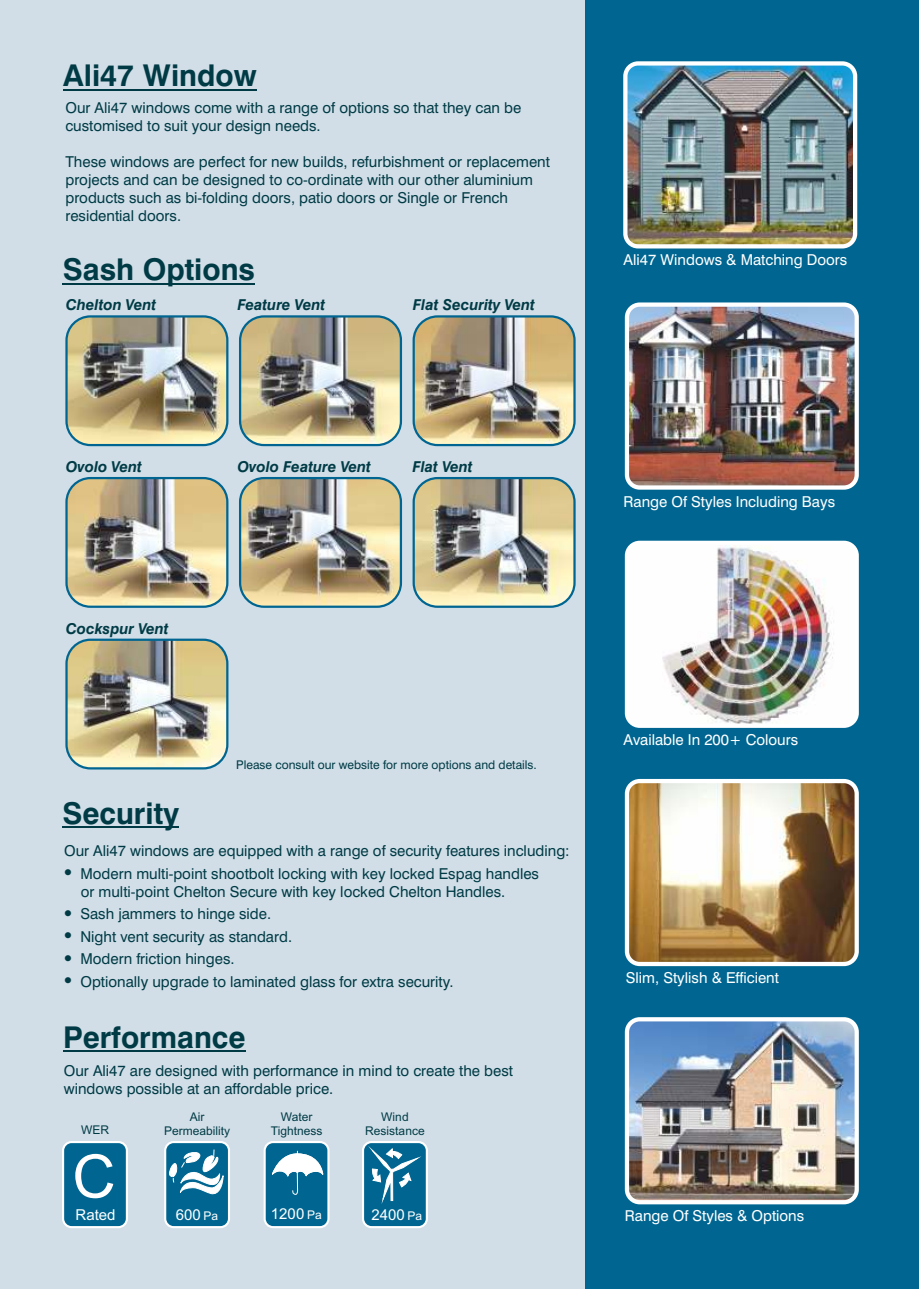
<style>
.page{position:relative;width:919px;height:1289px;background:#fff}
.page>*{position:absolute;margin:0;border:0;box-sizing:border-box;transform-origin:0 0}
.t1{font:60px "Arial";color:#fff}
.t2{font:700 30px "Swiss 721 BT";color:#003b45}
.t3{font:15px/18px "Swiss 721 BT";color:#003b45}
.t4{font:15px "Swiss 721 BT";color:#fff}
.t5{font:italic 700 15px "Swiss 721 BT";color:#003b45}
.t6{font:15px "Arial";color:#fff}
.t7{font:12px "Swiss 721 BT";color:#003b45}
.t8{font:12px/13.4px "Arial";color:#003b45;text-align:center}
.t9{font:12px "Arial";color:#fff}
.t10{font:10.5px/22.5px "Wingdings";color:#003b45;text-align:justify}
.s1{font-size:12px}
</style>
<div class="page">
<div style="left:0;top:0;width:918px;height:1288px;background:#006691"></div>
<div style="left:0;top:0;width:584px;height:1288px;background:#d1dee8"></div>
<img style="left:627px;top:543px;width:229px;height:182px;border-radius:13px">
<div style="left:624px;top:540px;width:234px;height:188px;border:4px solid #fff;border-radius:13px"></div>
<img style="left:627px;top:304px;width:229px;height:183px;border-radius:13px">
<div style="left:624px;top:302px;width:234px;height:187px;border:4px solid #fff;border-radius:13px"></div>
<hr style="left:63px;top:89px;width:194px;height:1px;background:#003b45">
<hr style="left:62px;top:826px;width:117px;height:2px;background:#003b45">
<hr style="left:63px;top:1050px;width:182px;height:1px;background:#003b45">
<div style="left:62px;top:1140px;width:66px;height:88px;background:#006691;border:2px solid #fff;border-radius:9px"></div>
<div style="left:165px;top:1141px;width:64px;height:86px;background:#006691;border-radius:9px"></div>
<svg style="left:169px;top:1149px;width:55px;height:46px"></svg>
<div style="left:164px;top:1140px;width:66px;height:88px;border:2px solid #fff;border-radius:9px"></div>
<div style="left:264px;top:1141px;width:64px;height:86px;background:#006691;border-radius:9px"></div>
<svg style="left:272px;top:1151px;width:52px;height:43px"></svg>
<div style="left:263px;top:1140px;width:66px;height:88px;border:2px solid #fff;border-radius:9px"></div>
<div style="left:363px;top:1141px;width:64px;height:86px;background:#006691;border-radius:9px"></div>
<svg style="left:365px;top:1143px;width:59px;height:61px"></svg>
<div style="left:362px;top:1140px;width:66px;height:88px;border:2px solid #fff;border-radius:9px"></div>
<img style="left:627px;top:781px;width:229px;height:183px;border-radius:13px">
<div style="left:624px;top:779px;width:234px;height:187px;border:4px solid #fff;border-radius:13px"></div>
<img style="left:627px;top:1019px;width:229px;height:183px;border-radius:13px">
<div style="left:624px;top:1017px;width:234px;height:187px;border:4px solid #fff;border-radius:13px"></div>
<img style="left:625px;top:63px;width:230px;height:183px;border-radius:13px">
<div style="left:623px;top:61px;width:234px;height:187px;border:4px solid #fff;border-radius:13px"></div>
<img style="left:413px;top:316px;width:161px;height:129px;border-radius:24px">
<div style="left:412px;top:315px;width:163px;height:131px;border:2px solid #006691;border-radius:24px"></div>
<img style="left:66px;top:316px;width:161px;height:129px;border-radius:24px">
<div style="left:65px;top:315px;width:163px;height:131px;border:2px solid #006691;border-radius:24px"></div>
<img style="left:240px;top:316px;width:161px;height:129px;border-radius:24px">
<div style="left:239px;top:315px;width:163px;height:131px;border:2px solid #006691;border-radius:24px"></div>
<hr style="left:63px;top:283px;width:192px;height:1px;background:#003b45">
<img style="left:413px;top:478px;width:161px;height:128px;border-radius:24px">
<div style="left:412px;top:477px;width:163px;height:131px;border:2px solid #006691;border-radius:24px"></div>
<img style="left:66px;top:478px;width:161px;height:128px;border-radius:24px">
<div style="left:65px;top:477px;width:163px;height:131px;border:2px solid #006691;border-radius:24px"></div>
<img style="left:240px;top:478px;width:161px;height:128px;border-radius:24px">
<div style="left:239px;top:477px;width:163px;height:131px;border:2px solid #006691;border-radius:24px"></div>
<img style="left:66px;top:639px;width:161px;height:129px;border-radius:24px">
<div style="left:65px;top:638px;width:163px;height:131px;border:2px solid #006691;border-radius:24px"></div>
<h2 class="t2" style="left:63px;top:63px;width:195px">Ali47 Window</h2>
<p class="t3" style="left:65px;top:100px;width:457px">Our Ali47 windows come with a range of options so that they can be customised to suit your design needs.</p>
<p class="t3" style="left:65px;top:154px;width:486px">These windows are perfect for new builds, refurbishment or replacement projects and can be designed to co-ordinate with our other aluminium products such as bi-folding doors, patio doors or Single or French residential doors.</p>
<h2 class="t2" style="left:63px;top:257px;width:194px">Sash Options</h2>
<p class="t5" style="left:66px;top:299px;width:92px">Chelton Vent</p>
<p class="t5" style="left:237px;top:299px;width:89px">Feature Vent</p>
<p class="t5" style="left:413px;top:299px;width:124px">Flat Security Vent</p>
<p class="t4" style="left:623px;top:253px;width:225px">Ali47 Windows &amp; Matching Doors</p>
<p class="t5" style="left:66px;top:460px;width:78px">Ovolo Vent</p>
<p class="t5" style="left:237px;top:460px;width:135px">Ovolo Feature Vent</p>
<p class="t5" style="left:412px;top:461px;width:62px">Flat Vent</p>
<p class="t5" style="left:66px;top:622px;width:104px">Cockspur Vent</p>
<h2 class="t2" style="left:62px;top:801px;width:118px">Security</h2>
<p class="t7" style="left:236px;top:760px;width:302px">Please consult our website for more options and details.</p>
<p class="t3" style="left:80px;top:841px;width:491px;line-height:22.5px;text-indent:-16px">Our Ali47 windows are equipped with a range of security features including:<br>Modern multi-point shootbolt locking with key locked Espag handles</p>
<p class="t3" style="left:80px;top:881px;width:426px;line-height:22.5px">or multi-point Chelton Secure with key locked Chelton Handles.<br>Sash jammers to hinge side.<br>Night vent security as standard.<br>Modern friction hinges.<br>Optionally upgrade to laminated glass for extra security.</p>
<p class="t10" style="left:64px;top:862px;width:9px">●</p>
<p class="t10" style="left:64px;top:902px;width:9px">● ● ● ●</p>
<h2 class="t2" style="left:63px;top:1024px;width:184px">Performance</h2>
<p class="t3" style="left:64px;top:1063px;width:451px">Our Ali47 are designed with performance in mind to create the best windows possible at an affordable price.</p>
<p class="t8" style="left:81px;top:1124px;width:29px">WER</p>
<h1 class="t1" style="left:72px;top:1153px;width:45px">C</h1>
<p class="t8" style="left:164px;top:1111px;width:68px">Air<br>Permeability</p>
<p class="t8" style="left:271px;top:1111px;width:53px">Water<br>Tightness</p>
<p class="t8" style="left:365px;top:1111px;width:61px">Wind<br>Resistance</p>
<p class="t9" style="left:203px;top:1210px;width:16px">Pa</p>
<p class="t6" style="left:271px;top:1208px;width:35px">1200</p>
<p class="t6" style="left:176px;top:1208px;width:27px">600</p>
<p class="t6" style="left:75px;top:1208px;width:42px">Rated</p>
<p class="t6" style="left:371px;top:1209px;width:52px">2400 <span class="s1">Pa</span></p>
<p class="t9" style="left:307px;top:1210px;width:16px">Pa</p>
<p class="t4" style="left:623px;top:495px;width:213px">Range Of Styles Including Bays</p>
<p class="t4" style="left:623px;top:733px;width:176px">Available In 200+ Colours</p>
<p class="t4" style="left:625px;top:971px;width:155px">Slim, Stylish &amp; Efficient</p>
<p class="t4" style="left:625px;top:1209px;width:181px">Range Of Styles &amp; Options</p>
</div>
